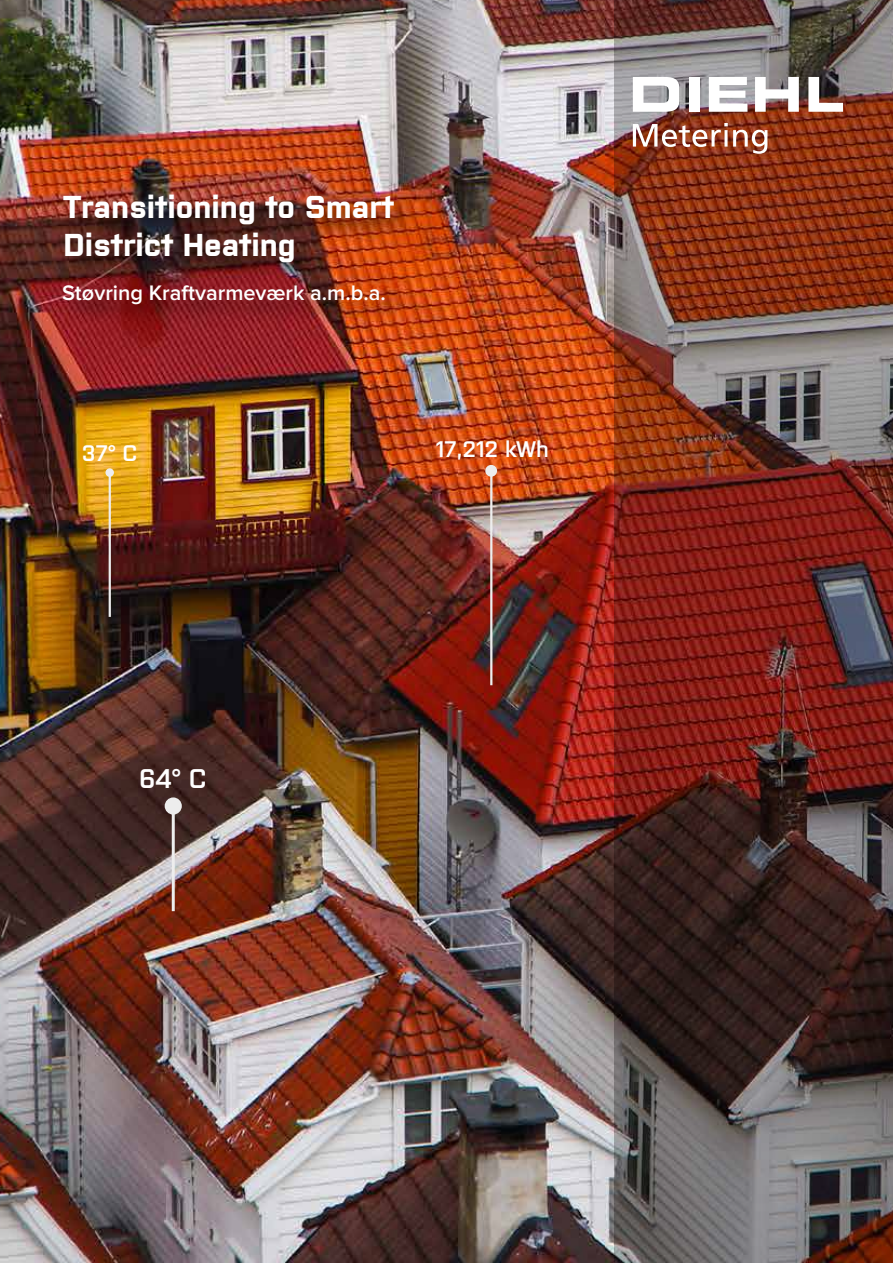
<style>
.page{position:relative;width:893px;height:1263px;background:#fff}
.page>*{position:absolute;margin:0;border:0;box-sizing:border-box;transform-origin:0 0}
.t1{font:700 31.65px/38px "Purista";color:#fff}
.t2{font:600 27px "Purista";color:#fff}
.t3{font:600 22.5px "Purista";color:#fff}
.t4{font:600 21.75px "Proxima Nova";color:#fff}
</style>
<div class="page">
<img style="left:0;top:0;width:614px;height:1263px">
<img style="left:614px;top:0;width:279px;height:1263px">
<svg style="left:633px;top:77px;width:46px;height:35px"></svg>
<div style="left:689px;top:77px;width:11px;height:35px;background:#fff"></div>
<svg style="left:709px;top:77px;width:38px;height:35px"></svg>
<svg style="left:755px;top:77px;width:44px;height:35px"></svg>
<svg style="left:808px;top:77px;width:35px;height:35px"></svg>
<img style="left:633px;top:123px;width:134px;height:31px">
<img style="left:50px;top:179px;width:614px;height:241px">
<img style="left:49px;top:269px;width:382px;height:94px">
<hr style="left:490px;top:473px;width:2px;height:212px;background:#ededed">
<div style="left:485px;top:465px;width:12px;height:12px;background:#ededed;border-radius:50%"></div>
<hr style="left:172px;top:801px;width:3px;height:110px;background:#ededed">
<div style="left:165px;top:797px;width:17px;height:17px;background:#ededed;border-radius:50%"></div>
<hr style="left:109px;top:475px;width:2px;height:142px;background:#ededed">
<div style="left:105px;top:468px;width:9px;height:9px;background:#ededed;border-radius:50%"></div>
<p class="t1" style="left:64px;top:185px;width:332px">Transitioning to Smart<br>District Heating</p>
<p class="t4" style="left:62px;top:282px;width:325px">Støvring Kraftvarmeværk a.m.b.a.</p>
<p class="t3" style="left:82px;top:437px;width:57px">37° C</p>
<p class="t3" style="left:436px;top:433px;width:115px">17,212 kWh</p>
<p class="t2" style="left:139px;top:758px;width:69px">64° C</p>
</div>
